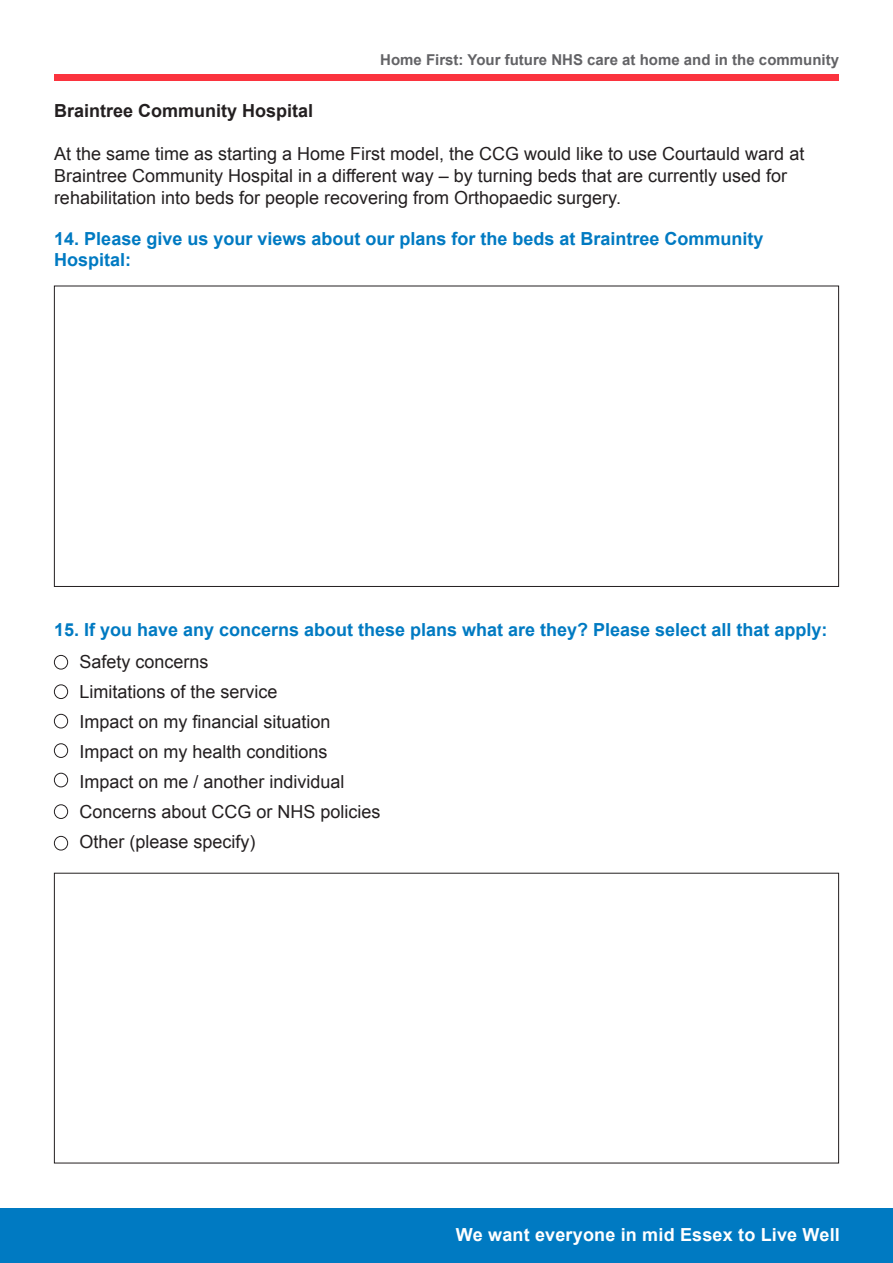
<style>
.page{position:relative;width:893px;height:1263px;background:#fff}
.page>*{position:absolute;margin:0;border:0;box-sizing:border-box;transform-origin:0 0}
.Main_body_text{font:18px/21.6px "Arial";color:#231f20}
.Main_body_text-2{font:700 18px/21.6px "Arial";color:#007ac2}
.t1{font:700 18px "Arial";letter-spacing:.01em;color:#fff}
.Main_body_text-3{font:700 18px "Arial";color:#231f20}
.t2{font:700 15px "Arial";color:#636366}
</style>
<div class="page">
<div style="left:0;top:1209px;width:893px;height:54px;background:#007ac2"></div>
<div style="left:54px;top:74px;width:785px;height:7px;background:#fb333e"></div>
<div style="left:54px;top:655px;width:14px;height:14px;border:1px solid #231f20;border-radius:50%"></div>
<div style="left:54px;top:684px;width:14px;height:15px;border:1px solid #231f20;border-radius:50%"></div>
<div style="left:54px;top:714px;width:14px;height:14px;border:1px solid #231f20;border-radius:50%"></div>
<div style="left:54px;top:743px;width:14px;height:15px;border:1px solid #231f20;border-radius:50%"></div>
<div style="left:54px;top:773px;width:14px;height:14px;border:1px solid #231f20;border-radius:50%"></div>
<div style="left:54px;top:804px;width:14px;height:15px;border:1px solid #231f20;border-radius:50%"></div>
<div style="left:54px;top:836px;width:14px;height:14px;border:1px solid #231f20;border-radius:50%"></div>
<p class="t2" style="left:380px;top:50px;width:460px">Home First: Your future NHS care at home and in the community</p>
<p class="Main_body_text-3" style="left:54px;top:99px;width:261px">Braintree Community Hospital</p>
<p class="Main_body_text" style="left:54px;top:144px;width:752px">At the same time as starting a Home First model, the CCG would like to use Courtauld ward at<br>Braintree Community Hospital in a different way – by turning beds that are currently used for rehabilitation into beds for people recovering from Orthopaedic surgery.</p>
<p class="Main_body_text-2" style="left:54px;top:228px;width:711px">14. Please give us your views about our plans for the beds at Braintree Community<br>Hospital:</p>
<p class="Main_body_text-2" style="left:54px;top:619px;width:775px">15. If you have any concerns about these plans what are they? Please select all that apply:</p>
<p class="Main_body_text" style="left:79px;top:651px;width:131px">Safety concerns</p>
<p class="Main_body_text" style="left:79px;top:681px;width:200px">Limitations of the service</p>
<p class="Main_body_text" style="left:79px;top:711px;width:253px">Impact on my financial situation</p>
<p class="Main_body_text" style="left:79px;top:741px;width:250px">Impact on my health conditions</p>
<p class="Main_body_text" style="left:79px;top:771px;width:267px">Impact on me / another individual</p>
<p class="Main_body_text" style="left:79px;top:801px;width:303px">Concerns about CCG or NHS policies</p>
<p class="Main_body_text" style="left:79px;top:831px;width:178px">Other (please specify)</p>
<p class="t1" style="left:456px;top:1222px;width:385px">We want everyone in mid Essex to Live Well</p>
</div>
